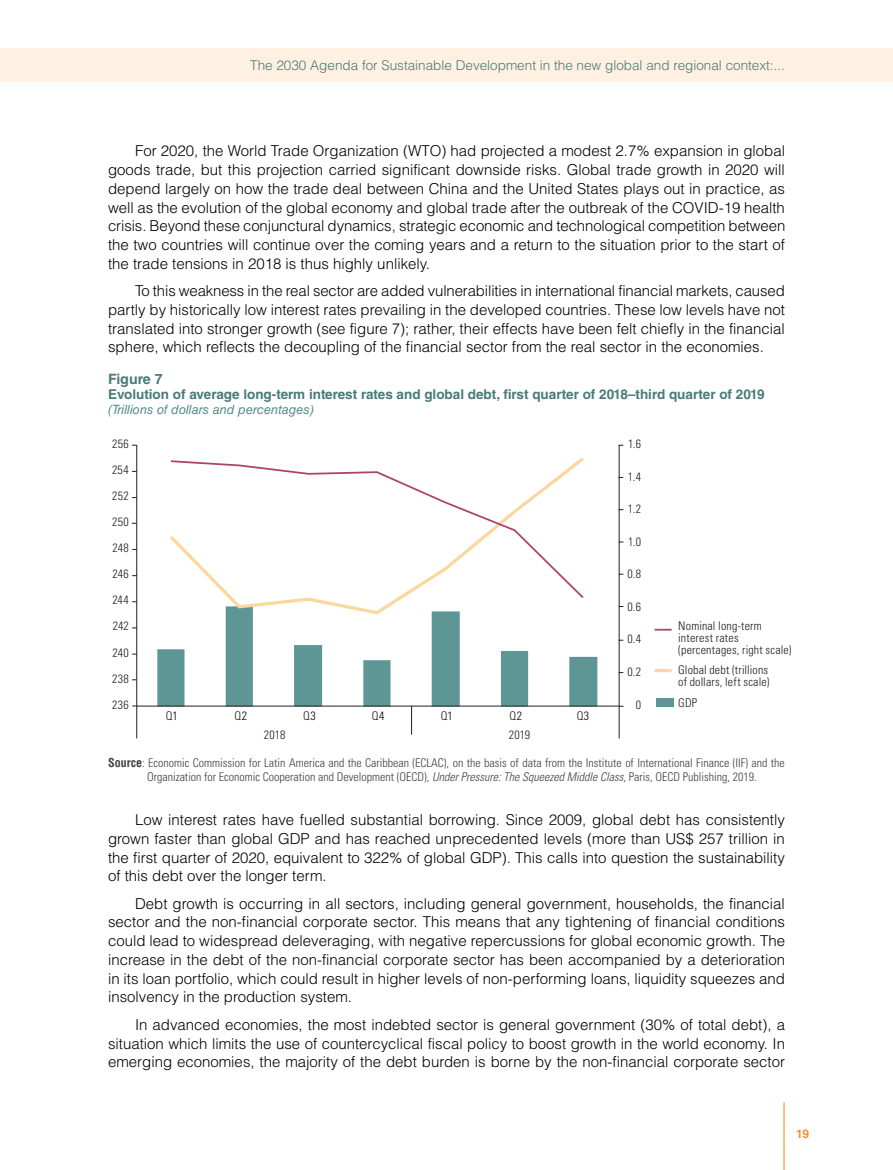
<style>
.page{position:relative;width:893px;height:1170px;background:#fff}
.page>*{position:absolute;margin:0;border:0;box-sizing:border-box;transform-origin:0 0}
.t1{font:300 15px/18.8px "Helvetica LT Std";color:#000;text-align:justify}
.t2{font:700 14.25px "Helvetica LT Std";color:#497a79}
.t3{font:700 13.5px "Helvetica LT Std";color:#497a79}
.t4{font:300 13.5px "Helvetica LT Std";color:#497a79}
.t5{font:italic 12.75px "Helvetica LT Std";color:#558b8a}
.t6{font:300 condensed 12px/14.2px "Univers LT Std";color:#414042}
.t7{font:300 condensed 12px/12px "Univers LT Std";letter-spacing:.02em;color:#231f20}
.t8{font:700 12px "Helvetica LT Std";color:#f79028}
.s1{color:#000}
.s2{font-family:"Helvetica LT Std";font-weight:700}
.s3{font-style:italic}
</style>
<div class="page">
<div style="left:0;top:48px;width:893px;height:33px;background:#fff0e2"></div>
<hr style="left:783px;top:1102px;width:2px;height:67px;background:#f79028">
<svg style="left:157px;top:616px;width:440px;height:89px"></svg>
<hr style="left:137px;top:705px;width:482px;height:1px;background:#231f20">
<svg style="left:225px;top:457px;width:358px;height:159px"></svg>
<svg style="left:170px;top:459px;width:414px;height:141px"></svg>
<svg style="left:655px;top:628px;width:17px;height:2px"></svg>
<hr style="left:136px;top:445px;width:1px;height:293px;background:#231f20">
<hr style="left:619px;top:445px;width:1px;height:293px;background:#231f20">
<svg style="left:411px;top:706px;width:1px;height:28px"></svg>
<hr style="left:655px;top:669px;width:17px;height:3px;background:#fcd79d">
<div style="left:656px;top:698px;width:17px;height:8px;background:#5e9595"></div>
<p class="t4" style="left:250px;top:57px;width:536px">The 2030 Agenda for Sustainable Development in the new global and regional context:...</p>
<p class="t1" style="left:108px;top:141px;width:679px;text-indent:27px">For 2020, the World Trade Organization (WTO) had projected a modest 2.7% expansion in global goods trade, but this projection carried significant downside risks. Global trade growth in 2020 will depend largely on how the trade deal between China and the United States plays out in practice, as well as the evolution of the global economy and global trade after the outbreak of the COVID-19 health crisis. Beyond these conjunctural dynamics, strategic economic and technological competition between the two countries will continue over the coming years and a return to the situation prior to the start of the trade tensions in 2018 is thus highly unlikely.</p>
<p class="t1" style="left:108px;top:281px;width:678px;text-indent:27px">To this weakness in the real sector are added vulnerabilities in international financial markets, caused partly by historically low interest rates prevailing in the developed countries. These low levels have not translated into stronger growth (see figure 7); rather, their effects have been felt chiefly in the financial sphere, which reflects the decoupling of the financial sector from the real sector in the economies.</p>
<p class="t2" style="left:108px;top:370px;width:56px">Figure 7</p>
<p class="t3" style="left:108px;top:386px;width:658px">Evolution of average long-term interest rates and global debt, first quarter of 2018–third quarter of 2019</p>
<p class="t5" style="left:108px;top:402px;width:208px">(Trillions of dollars and percentages)</p>
<p class="t7" style="left:112px;top:437px;width:18px">256</p>
<p class="t7" style="left:112px;top:463px;width:18px">254</p>
<p class="t7" style="left:112px;top:490px;width:18px">252</p>
<p class="t7" style="left:112px;top:516px;width:18px">250</p>
<p class="t7" style="left:112px;top:542px;width:18px">248</p>
<p class="t7" style="left:112px;top:568px;width:18px">246</p>
<p class="t7" style="left:112px;top:594px;width:18px">244</p>
<p class="t7" style="left:113px;top:620px;width:18px">242</p>
<p class="t7" style="left:112px;top:646px;width:18px">240</p>
<p class="t7" style="left:112px;top:672px;width:18px">238</p>
<p class="t7" style="left:112px;top:698px;width:18px">236</p>
<p class="t7" style="left:166px;top:710px;width:14px">Q<span class="s1">1</span></p>
<p class="t7" style="left:234px;top:710px;width:14px">Q<span class="s1">2</span></p>
<p class="t7" style="left:303px;top:710px;width:14px">Q<span class="s1">3</span></p>
<p class="t7" style="left:372px;top:710px;width:14px">Q<span class="s1">4</span></p>
<p class="t7" style="left:441px;top:710px;width:14px">Q<span class="s1">1</span></p>
<p class="t7" style="left:509px;top:710px;width:14px">Q<span class="s1">2</span></p>
<p class="t7" style="left:577px;top:710px;width:14px">Q<span class="s1">3</span></p>
<p class="t7" style="left:628px;top:437px;width:15px">1.6</p>
<p class="t7" style="left:628px;top:470px;width:15px">1.4</p>
<p class="t7" style="left:628px;top:503px;width:15px">1.2</p>
<p class="t7" style="left:628px;top:535px;width:15px">1.0</p>
<p class="t7" style="left:627px;top:568px;width:15px">0.8</p>
<p class="t7" style="left:627px;top:600px;width:15px">0.6</p>
<p class="t7" style="left:627px;top:633px;width:15px">0.4</p>
<p class="t7" style="left:627px;top:665px;width:15px">0.2</p>
<p class="t7" style="left:636px;top:698px;width:7px">0</p>
<p class="t7" style="left:678px;top:619px;width:115px">Nominal long-term interest rates (percentages, right scale)</p>
<p class="t7" style="left:678px;top:664px;width:93px">Global debt (trillions of dollars, left scale)</p>
<p class="t7" style="left:678px;top:696px;width:21px">GDP</p>
<p class="t7" style="left:264px;top:728px;width:23px">2018</p>
<p class="t7" style="left:509px;top:728px;width:23px">2019</p>
<p class="t6" style="left:147px;top:755px;width:639px;text-indent:-39px"><span class="s2">Source</span>: Economic Commission for Latin America and the Caribbean (ECLAC), on the basis of data from the Institute of International Finance (IIF) and the<br>Organization for Economic Cooperation and Development (OECD), <span class="s3">Under Pressure: The Squeezed Middle Class</span>, Paris, OECD Publishing, 2019.</p>
<p class="t1" style="left:108px;top:810px;width:678px;text-indent:27px">Low interest rates have fuelled substantial borrowing. Since 2009, global debt has consistently grown faster than global GDP and has reached unprecedented levels (more than US$ 257 trillion in the first quarter of 2020, equivalent to 322% of global GDP). This calls into question the sustainability of this debt over the longer term.</p>
<p class="t1" style="left:108px;top:893px;width:678px;text-indent:27px">Debt growth is occurring in all sectors, including general government, households, the financial sector and the non-financial corporate sector. This means that any tightening of financial conditions could lead to widespread deleveraging, with negative repercussions for global economic growth. The increase in the debt of the non-financial corporate sector has been accompanied by a deterioration in its loan portfolio, which could result in higher levels of non-performing loans, liquidity squeezes and insolvency in the production system.</p>
<p class="t1" style="left:108px;top:1014px;width:678px;text-indent:27px">In advanced economies, the most indebted sector is general government (30% of total debt), a situation which limits the use of countercyclical fiscal policy to boost growth in the world economy. In emerging economies, the majority of the debt burden is borne by the non-financial corporate sector</p>
<p class="t8" style="left:796px;top:1126px;width:14px">19</p>
</div>
